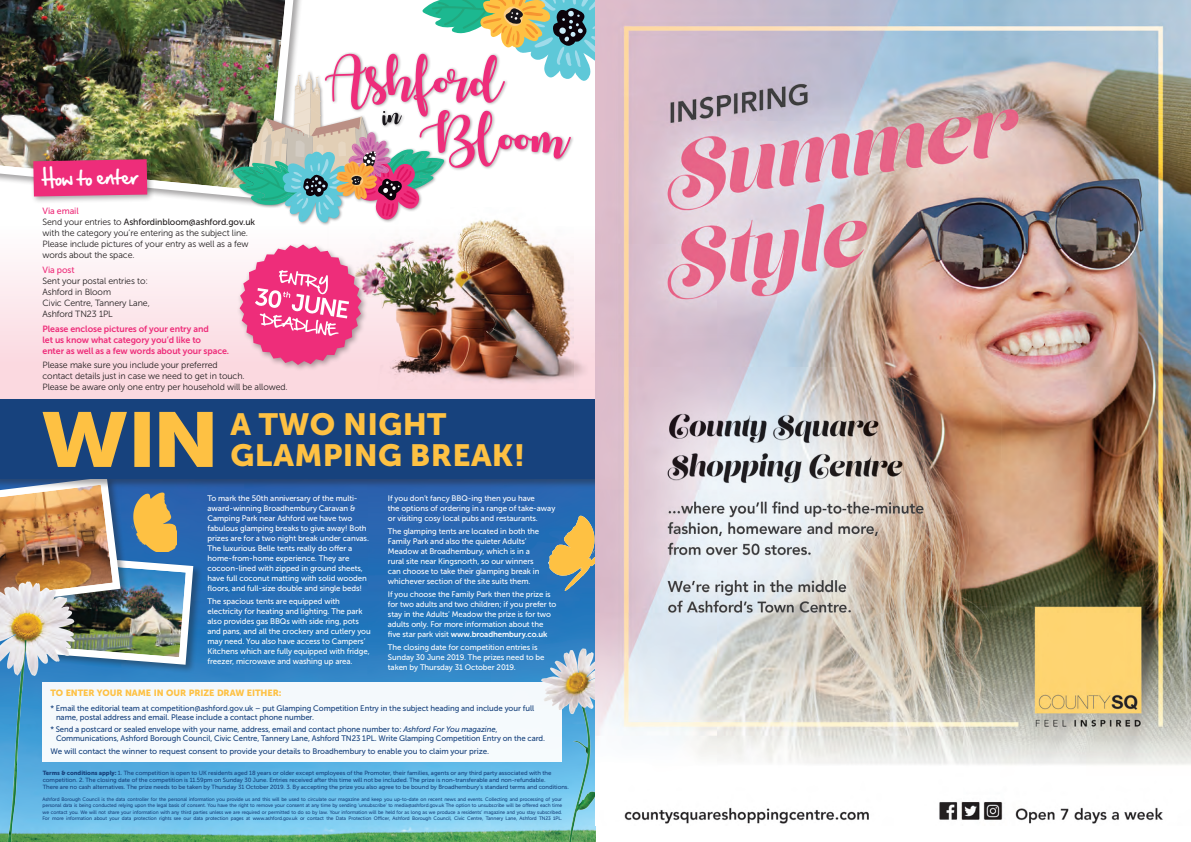
<style>
.page{position:relative;width:1191px;height:842px;background:#fff}
.page>*{position:absolute;margin:0;border:0;box-sizing:border-box;transform-origin:0 0}
.t1{font:30.5px/31px "Museo Sans 900";letter-spacing:.01em;color:#fec143}
.t2{font:17px "Hand Of Sean";color:#fff}
.t3{font:9px/11px "Museo Sans 300";letter-spacing:-.01em;color:#231f20}
.t4{font:9px/11px "Museo Sans 700";letter-spacing:-.01em;color:#ee2d7a}
.t5{font:9px "Museo Sans 900";letter-spacing:-.01em;color:#fec143}
.t6{font:9px "Museo Sans 500";letter-spacing:-.01em;color:#ee2d7a}
.t7{font:8px/10px "Museo Sans 500";letter-spacing:-.01em;color:#fff}
.t8{font:8px/9px "Museo Sans 500";letter-spacing:-.01em;color:#17427d}
.t9{font:6px/7px "Museo Sans 500";letter-spacing:-.01em;color:#17427d}
.t10{font:5px/6.5px "Museo Sans 500";letter-spacing:-.02em;color:#17427d;text-align:justify}
.s1{font-family:"Museo Sans 500"}
.s2{font-family:"Museo Sans 500";color:#ee2d7a}
.s3{font-family:"Museo Sans 700"}
.s4{font-style:italic}
.s5{font-family:"Museo Sans 900"}
</style>
<div class="page">
<svg style="left:0;top:262px;width:595px;height:136px;background:#fbe1e7"></svg>
<img style="left:79px;top:489px;width:516px;height:353px">
<div style="left:43px;top:682px;width:519px;height:79px;background:#f5fafc"></div>
<img style="left:0;top:0;width:233px;height:203px">
<div style="left:42px;top:554px;width:160px;height:120px;background:#231f20;opacity:.4"></div>
<img style="left:233px;top:0;width:362px;height:223px">
<div style="left:30px;top:156px;width:125px;height:48px;background:#231f20;opacity:.4"></div>
<svg style="left:33px;top:159px;width:114px;height:37px;background:#e83179"></svg>
<img style="left:327px;top:208px;width:268px;height:181px">
<div style="left:237px;top:242px;width:131px;height:130px;background:#231f20;opacity:.4"></div>
<svg style="left:240px;top:244px;width:121px;height:121px"></svg>
<img style="left:0;top:668px;width:79px;height:174px">
<img style="left:533px;top:589px;width:63px;height:253px">
<svg style="left:548px;top:516px;width:47px;height:75px;background:#969b7c"></svg>
<div style="left:0;top:398px;width:613px;height:91px;background:#231f20;opacity:.4"></div>
<div style="left:0;top:400px;width:604px;height:79px;background:#17427d"></div>
<img style="left:0;top:411px;width:217px;height:257px">
<img style="left:595px;top:0;width:596px;height:826px">
<p class="t2" style="left:42px;top:163px;width:98px;rotate:-1deg">How to enter</p>
<p class="t6" style="left:43px;top:206px;width:38px">Via email</p>
<p class="t3" style="left:43px;top:216px;width:214px">Send your entries to <span class="s1">Ashfordinbloom@ashford.gov.uk </span>with the category you’re entering as the subject line.<br>Please include pictures of your entry as well as a few words about the space.</p>
<p class="t3" style="left:43px;top:264px;width:107px"><span class="s2">Via post<br></span>Sent your postal entries to:<br>Ashford in Bloom</p>
<p class="t3" style="left:43px;top:297px;width:109px">Civic Centre, Tannery Lane,<br>Ashford TN23 1PL</p>
<p class="t4" style="left:43px;top:323px;width:188px">Please enclose pictures of your entry and<br>let us know what category you’d like to<br>enter as well as a few words about your space.</p>
<p class="t3" style="left:43px;top:359px;width:247px">Please make sure you include your preferred<br>contact details just in case we need to get in touch.<br>Please be aware only one entry per household will be allowed.</p>
<p class="t1" style="left:230px;top:408px;width:296px">A TWO NIGHT<br>GLAMPING BREAK!</p>
<p class="t7" style="left:207px;top:494px;width:163px">To mark the 50th anniversary of the multi&shy;award-winning Broadhembury Caravan &amp; Camping Park near Ashford we have two fabulous glamping breaks to give away! Both prizes are for a two night break under canvas.<br>The luxurious Belle tents really do offer a home-from-home experience. They are cocoon-lined with zipped in ground sheets, have full coconut matting with solid wooden floors, and full-size double and single beds!</p>
<p class="t7" style="left:207px;top:596px;width:165px">The spacious tents are equipped with electricity for heating and lighting. The park also provides gas BBQs with side ring, pots and pans, and all the crockery and cutlery you may need. You also have access to Campers’ Kitchens which are fully equipped with fridge, freezer, microwave and washing up area.</p>
<p class="t7" style="left:388px;top:494px;width:169px">If you don’t fancy BBQ-ing then you have<br>the options of ordering in a range of take-away or visiting cosy local pubs and restaurants.</p>
<p class="t7" style="left:388px;top:526px;width:153px">The glamping tents are located in both the Family Park and also the quieter Adults’ Meadow at Broadhembury, which is in a rural site near Kingsnorth, so our winners can choose to take their glamping break in whichever section of the site suits them.</p>
<p class="t7" style="left:388px;top:589px;width:170px">If you choose the Family Park then the prize is for two adults and two children; if you prefer to stay in the Adults’ Meadow the prize is for two adults only. For more information about the five star park visit <span class="s3">www.broadhembury.co.uk</span></p>
<p class="t7" style="left:388px;top:642px;width:158px">The closing date for competition entries is<br>Sunday 30 June 2019. The prizes need to be taken by Thursday 31 October 2019.</p>
<p class="t5" style="left:50px;top:688px;width:233px">TO ENTER YOUR NAME IN OUR PRIZE DRAW EITHER:</p>
<p class="t8" style="left:56px;top:703px;width:479px;text-indent:-6px">* Email the editorial team at competition@ashford.gov.uk – put Glamping Competition Entry in the subject heading and include your full name, postal address and email. Please include a contact phone number.</p>
<p class="t8" style="left:56px;top:725px;width:490px;text-indent:-6px">* Send a postcard or sealed envelope with your name, address, email and contact phone number to: <span class="s4">Ashford For You magazine</span>,<br>Communications, Ashford Borough Council, Civic Centre, Tannery Lane, Ashford TN23 1PL. Write Glamping Competition Entry on the card.</p>
<p class="t8" style="left:50px;top:746px;width:440px">We will contact the winner to request consent to provide your details to Broadhembury to enable you to claim your prize.</p>
<p class="t9" style="left:43px;top:770px;width:510px"><span class="s5">Terms &amp; conditions apply:</span> 1. The competition is open to UK residents aged 18 years or older except employees of the Promoter, their families, agents or any third party associated with the competition. 2. The closing date of the competition is 11.59pm on Sunday 30 June. Entries received after this time will not be included. The prize is non-transferable and non-refundable.</p>
<p class="t9" style="left:43px;top:784px;width:528px">There are no cash alternatives. The prize needs to be taken by Thursday 31 October 2019. 3. By accepting the prize you also agree to be bound by Broadhembury’s standard terms and conditions.</p>
<p class="t10" style="left:43px;top:796px;width:521px">Ashford Borough Council is the data controller for the personal information you provide us and this will be used to circulate our magazine and keep you up-to-date on recent news and events. Collecting and processing of your personal data is being conducted relying upon the legal basis of consent. You have the right to remove your consent at any time by sending ‘unsubscribe’ to media@ashford.gov.uk The option to unsubscribe will be offered each time we contact you. We will not share your information with any third parties unless we are required or permitted to do so by law. Your information will be held for as long as we produce a residents’ magazine and you stay subscribed.<br>For more information about your data protection rights see our data protection pages at www.ashford.gov.uk or contact the Data Protection Officer, Ashford Borough Council, Civic Centre, Tannery Lane, Ashford TN23 1PL.</p>
</div>
